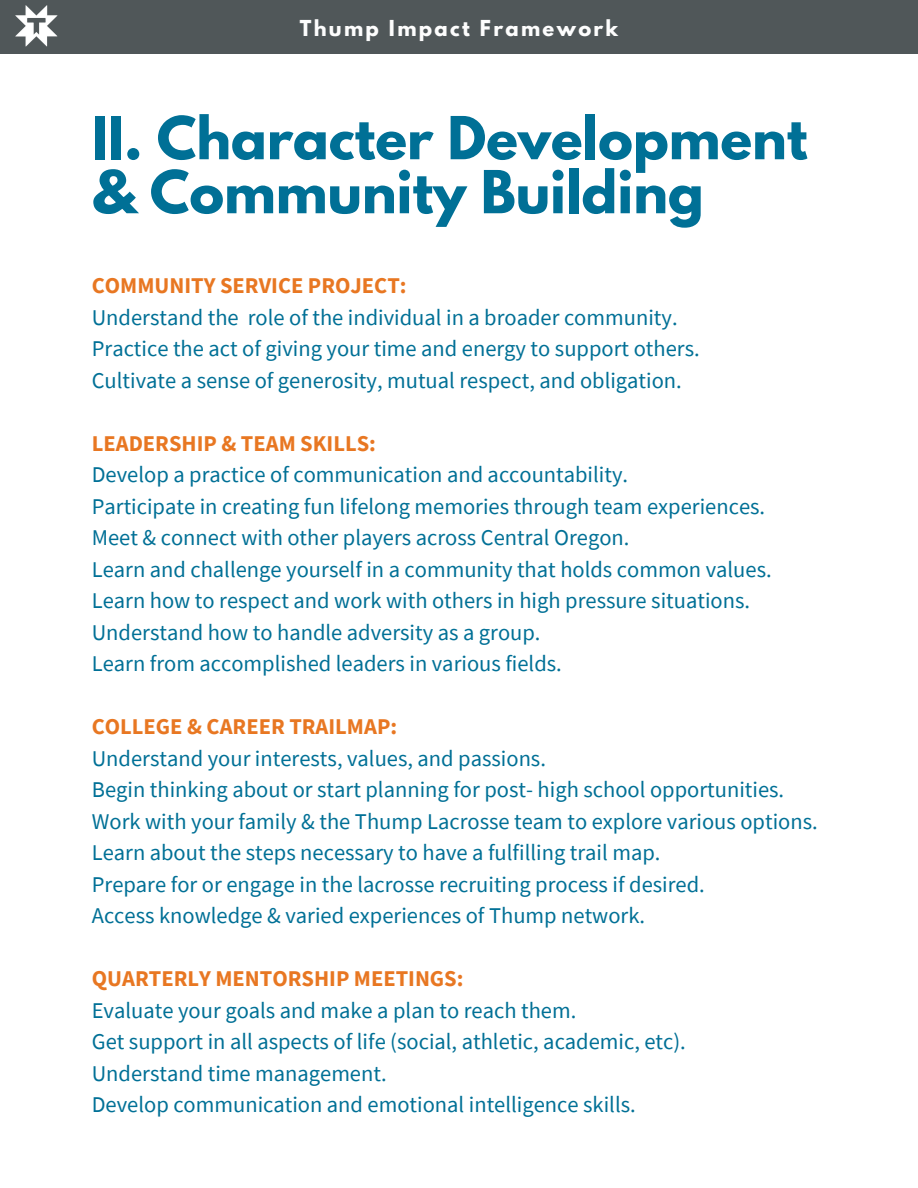
<style>
.page{position:relative;width:918px;height:1188px;background:#fff}
.page>*{position:absolute;margin:0;border:0;box-sizing:border-box;transform-origin:0 0}
.t1{font:700 52.5px/54px "League Spartan";color:#007096}
.t2{font:22.5px "Source Sans Pro";color:#007096}
.t3{font:700 22.5px "Source Sans Pro";color:#e87722}
.t4{font:700 19.5px "League Spartan";letter-spacing:.12em;color:#fdfdfd}
</style>
<div class="page">
<div style="left:0;top:0;width:918px;height:54px;background:#505759"></div>
<img style="left:15px;top:5px;width:43px;height:42px">
<p class="t4" style="left:300px;top:18px;width:320px">Thump Impact Framework</p>
<p class="t1" style="left:92px;top:118px;width:717px">II. Character Development &amp; Community Building</p>
<p class="t3" style="left:92px;top:271px;width:316px">COMMUNITY SERVICE PROJECT:</p>
<p class="t2" style="left:92px;top:303px;width:587px">Understand the role of the individual in a broader community.</p>
<p class="t2" style="left:92px;top:334px;width:609px">Practice the act of giving your time and energy to support others.</p>
<p class="t2" style="left:92px;top:366px;width:592px">Cultivate a sense of generosity, mutual respect, and obligation.</p>
<p class="t3" style="left:92px;top:429px;width:286px">LEADERSHIP &amp; TEAM SKILLS:</p>
<p class="t2" style="left:92px;top:460px;width:538px">Develop a practice of communication and accountability.</p>
<p class="t2" style="left:92px;top:492px;width:675px">Participate in creating fun lifelong memories through team experiences.</p>
<p class="t2" style="left:92px;top:523px;width:539px">Meet &amp; connect with other players across Central Oregon.</p>
<p class="t2" style="left:92px;top:555px;width:681px">Learn and challenge yourself in a community that holds common values.</p>
<p class="t2" style="left:92px;top:586px;width:660px">Learn how to respect and work with others in high pressure situations.</p>
<p class="t2" style="left:92px;top:618px;width:450px">Understand how to handle adversity as a group.</p>
<p class="t2" style="left:92px;top:649px;width:472px">Learn from accomplished leaders in various fields.</p>
<p class="t3" style="left:92px;top:712px;width:307px">COLLEGE &amp; CAREER TRAILMAP:</p>
<p class="t2" style="left:92px;top:744px;width:456px">Understand your interests, values, and passions.</p>
<p class="t2" style="left:92px;top:775px;width:694px">Begin thinking about or start planning for post- high school opportunities.</p>
<p class="t2" style="left:92px;top:807px;width:727px">Work with your family &amp; the Thump Lacrosse team to explore various options.</p>
<p class="t2" style="left:92px;top:838px;width:570px">Learn about the steps necessary to have a fulfilling trail map.</p>
<p class="t2" style="left:92px;top:870px;width:615px">Prepare for or engage in the lacrosse recruiting process if desired.</p>
<p class="t2" style="left:92px;top:901px;width:555px">Access knowledge &amp; varied experiences of Thump network.</p>
<p class="t3" style="left:92px;top:964px;width:373px">QUARTERLY MENTORSHIP MEETINGS:</p>
<p class="t2" style="left:92px;top:996px;width:486px">Evaluate your goals and make a plan to reach them.</p>
<p class="t2" style="left:92px;top:1027px;width:596px">Get support in all aspects of life (social, athletic, academic, etc).</p>
<p class="t2" style="left:92px;top:1059px;width:296px">Understand time management.</p>
<p class="t2" style="left:92px;top:1090px;width:545px">Develop communication and emotional intelligence skills.</p>
</div>
